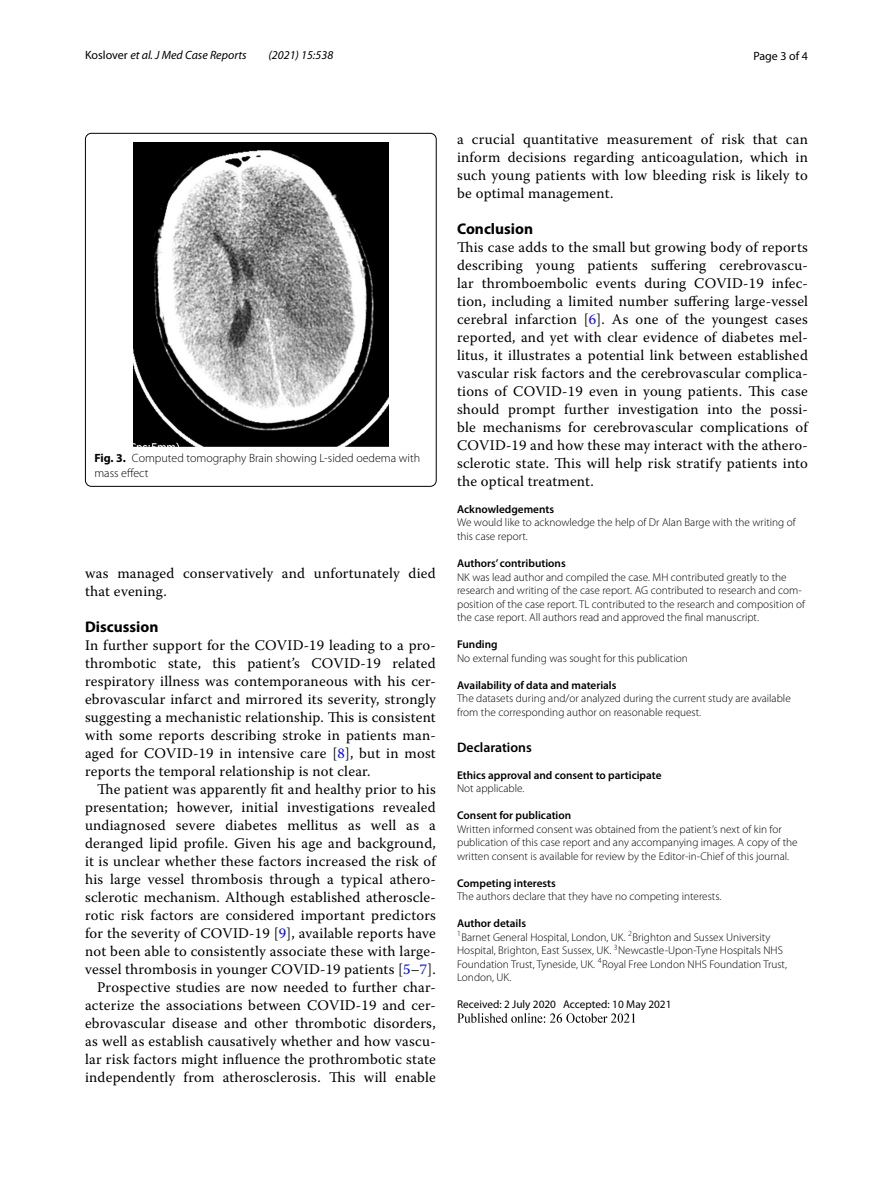
<style>
.page{position:relative;width:893px;height:1187px;background:#fff}
.page>*{position:absolute;margin:0;border:0;box-sizing:border-box;transform-origin:0 0}
.t1{font:700 15.45px "Myriad Pro";color:#000}
.t2{font:14.7px/18px "Warnock Pro";letter-spacing:.015em;color:#000;text-align:justify}
.t3{font:600 13.8px "Myriad Pro";color:#000}
.t4{font:300 12px/15px "Myriad Pro";color:#000}
.t5{font:italic 12px "Myriad Pro";color:#000}
.t6{font:12px "Myriad Pro";color:#000}
.t7{font:300 11.25px/13.5px "Myriad Pro";color:#000}
.t8{font:600 11.25px "Myriad Pro";color:#000}
.t9{font:11.25px "Myriad Pro";color:#000}
.s1{font-style:normal}
.s2{font-weight:700}
.s3{color:#00f}
.s4{font-weight:600}
</style>
<div class="page">
<img style="left:457px;top:1013px;width:178px;height:10px">
<img style="left:133px;top:142px;width:255px;height:304px">
<div style="left:85px;top:133px;width:351px;height:353px;border:1px solid #000;border-radius:6px"></div>
<p class="t5" style="left:85px;top:48px;width:163px"><span class="s1">Koslover</span> et al. J Med Case Reports</p>
<p class="t5" style="left:269px;top:48px;width:66px">(2021) 15:538</p>
<p class="t6" style="left:753px;top:48px;width:56px">Page 3 of 4</p>
<p class="t4" style="left:94px;top:450px;width:327px"><span class="s2">Fig. 3.</span> Computed tomography Brain showing L-sided oedema with mass effect</p>
<p class="t2" style="left:85px;top:564px;width:352px">was managed conservatively and unfortunately died that evening.</p>
<p class="t1" style="left:85px;top:616px;width:75px">Discussion</p>
<p class="t2" style="left:85px;top:636px;width:352px">In further support for the COVID-19 leading to a pro&shy;thrombotic state, this patient’s COVID-19 related respiratory illness was contemporaneous with his cer&shy;ebrovascular infarct and mirrored its severity, strongly suggesting a mechanistic relationship. This is consistent with some reports describing stroke in patients man&shy;aged for COVID-19 in intensive care [<span class="s3">8</span>], but in most reports the temporal relationship is not clear.</p>
<p class="t2" style="left:85px;top:780px;width:352px;text-align:right">The patient was apparently fit and healthy prior to his presentation; however, initial investigations revealed undiagnosed severe diabetes mellitus as well as a deranged lipid profile. Given his age and background, it is unclear whether these factors increased the risk of his large vessel thrombosis through a typical athero&shy;sclerotic mechanism. Although established atheroscle&shy;rotic risk factors are considered important predictors for the severity of COVID-19 [<span class="s3">9</span>], available reports have not been able to consistently associate these with large&shy;vessel thrombosis in younger COVID-19 patients [<span class="s3">5</span>–<span class="s3">7</span>].<br>Prospective studies are now needed to further char&shy;acterize the associations between COVID-19 and cer&shy;ebrovascular disease and other thrombotic disorders, as well as establish causatively whether and how vascu&shy;lar risk factors might influence the prothrombotic state independently from atherosclerosis. This will enable</p>
<p class="t2" style="left:457px;top:130px;width:352px">a crucial quantitative measurement of risk that can inform decisions regarding anticoagulation, which in such young patients with low bleeding risk is likely to be optimal management.</p>
<p class="t1" style="left:457px;top:218px;width:77px">Conclusion</p>
<p class="t2" style="left:457px;top:238px;width:352px">This case adds to the small but growing body of reports describing young patients suffering cerebrovascu&shy;lar thromboembolic events during COVID-19 infec&shy;tion, including a limited number suffering large-vessel cerebral infarction [<span class="s3">6</span>]. As one of the youngest cases reported, and yet with clear evidence of diabetes mel&shy;litus, it illustrates a potential link between established vascular risk factors and the cerebrovascular complica&shy;tions of COVID-19 even in young patients. This case should prompt further investigation into the possi&shy;ble mechanisms for cerebrovascular complications of COVID-19 and how these may interact with the athero&shy;sclerotic state. This will help risk stratify patients into the optical treatment.</p>
<p class="t8" style="left:457px;top:502px;width:98px">Acknowledgements</p>
<p class="t7" style="left:457px;top:516px;width:340px">We would like to acknowledge the help of Dr Alan Barge with the writing of this case report.</p>
<p class="t8" style="left:457px;top:556px;width:110px">Authors’ contributions</p>
<p class="t7" style="left:457px;top:570px;width:349px">NK was lead author and compiled the case. MH contributed greatly to the research and writing of the case report. AG contributed to research and com&shy;position of the case report. TL contributed to the research and composition of the case report. All authors read and approved the final manuscript.</p>
<p class="t8" style="left:457px;top:637px;width:42px">Funding</p>
<p class="t7" style="left:457px;top:651px;width:232px">No external funding was sought for this publication</p>
<p class="t8" style="left:457px;top:677px;width:161px">Availability of data and materials</p>
<p class="t7" style="left:457px;top:691px;width:335px">The datasets during and/or analyzed during the current study are available from the corresponding author on reasonable request.</p>
<p class="t3" style="left:457px;top:738px;width:76px">Declarations</p>
<p class="t8" style="left:457px;top:767px;width:206px">Ethics approval and consent to participate</p>
<p class="t7" style="left:457px;top:781px;width:69px">Not applicable.</p>
<p class="t8" style="left:457px;top:808px;width:116px">Consent for publication</p>
<p class="t7" style="left:457px;top:822px;width:342px">Written informed consent was obtained from the patient’s next of kin for publication of this case report and any accompanying images. A copy of the written consent is available for review by the Editor-in-Chief of this journal.</p>
<p class="t8" style="left:457px;top:875px;width:100px">Competing interests</p>
<p class="t7" style="left:457px;top:889px;width:266px">The authors declare that they have no competing interests.</p>
<p class="t7" style="left:457px;top:916px;width:331px"><span class="s4">Author details<br></span><sup>1</sup>Barnet General Hospital, London, UK. <sup>2</sup>Brighton and Sussex University Hospital, Brighton, East Sussex, UK. <sup>3</sup>Newcastle-Upon-Tyne Hospitals NHS Foundation Trust, Tyneside, UK. <sup>4</sup>Royal Free London NHS Foundation Trust, London, UK.</p>
<p class="t9" style="left:457px;top:997px;width:216px">Received: 2 July 2020 Accepted: 10 May 2021</p>
</div>
